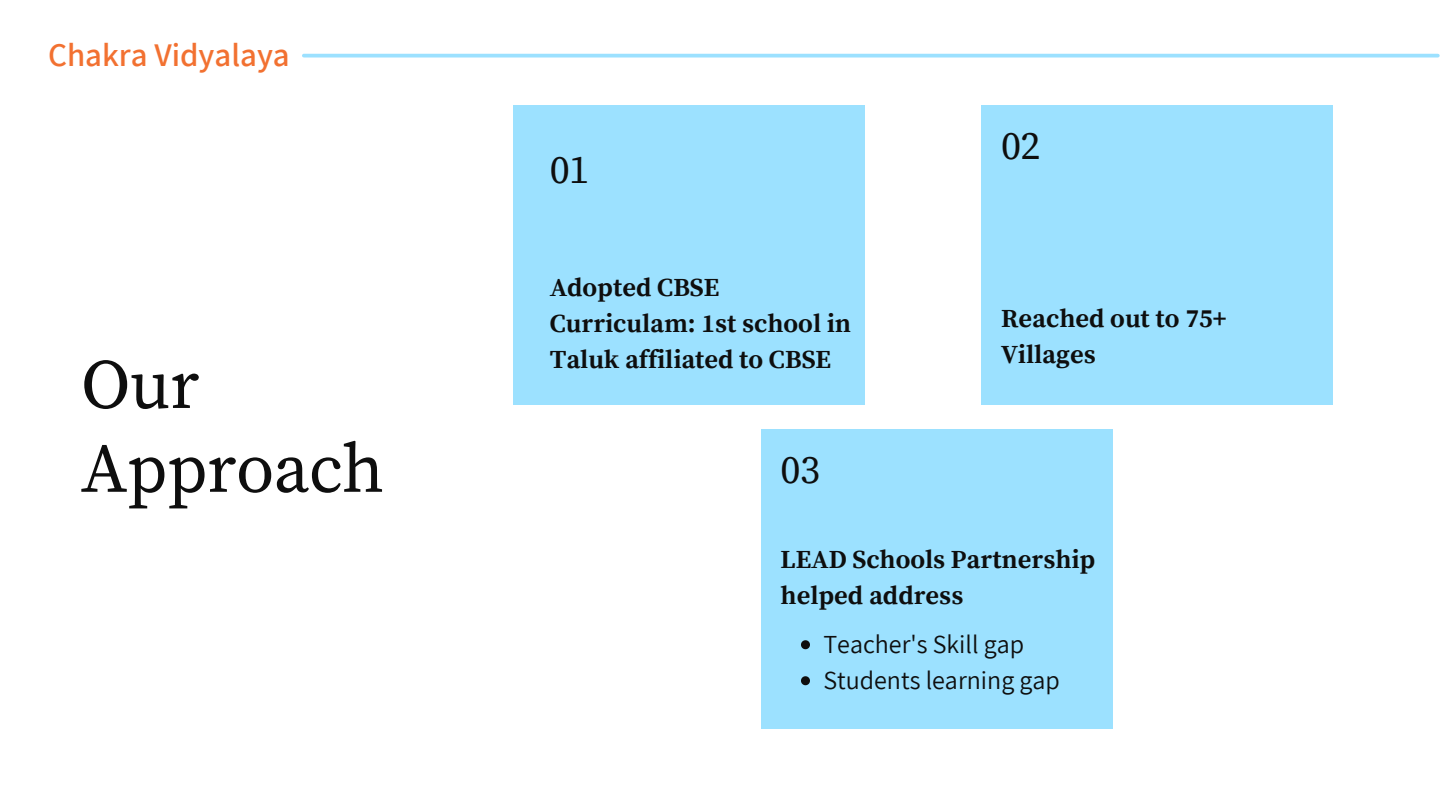
<style>
.page{position:relative;width:1440px;height:810px;background:#fff}
.page>*{position:absolute;margin:0;border:0;box-sizing:border-box;transform-origin:0 0}
.t1{font:70px/83.8px "Source Serif Pro";letter-spacing:-.01em;color:#0e0e0e}
.t2{font:40px "Source Serif Pro";color:#0e0e0e}
.t3{font:600 33px "Assistant";color:#f27131}
.t4{font:700 26px/36px "Source Serif Pro";color:#0e0e0e}
.t5{font:26px "Assistant";color:#0e0e0e}
</style>
<div class="page">
<div style="left:513px;top:105px;width:352px;height:300px;background:#9ce1ff"></div>
<div style="left:761px;top:429px;width:352px;height:300px;background:#9ce1ff"></div>
<svg style="left:801px;top:640px;width:9px;height:9px"></svg>
<svg style="left:801px;top:676px;width:9px;height:9px"></svg>
<div style="left:982px;top:105px;width:351px;height:300px;background:#9ce1ff"></div>
<svg style="left:304px;top:54px;width:1134px;height:4px;background:#a8e4ff"></svg>
<p class="t3" style="left:48px;top:32px;width:243px">Chakra Vidyalaya</p>
<p class="t1" style="left:81px;top:346px;width:305px">Our<br>Approach</p>
<p class="t2" style="left:550px;top:146px;width:41px">01</p>
<p class="t4" style="left:550px;top:270px;width:303px">Adopted CBSE<br>Curriculam: 1st school in<br>Taluk affiliated to CBSE</p>
<p class="t2" style="left:781px;top:447px;width:41px">03</p>
<p class="t2" style="left:1001px;top:123px;width:41px">02</p>
<p class="t4" style="left:1001px;top:302px;width:227px">Reached out to 75+<br>Villages</p>
<p class="t4" style="left:781px;top:543px;width:316px">LEAD Schools Partnership helped address</p>
<p class="t5" style="left:823px;top:626px;width:202px">Teacher's Skill gap</p>
<p class="t5" style="left:823px;top:662px;width:238px">Students learning gap</p>
</div>
